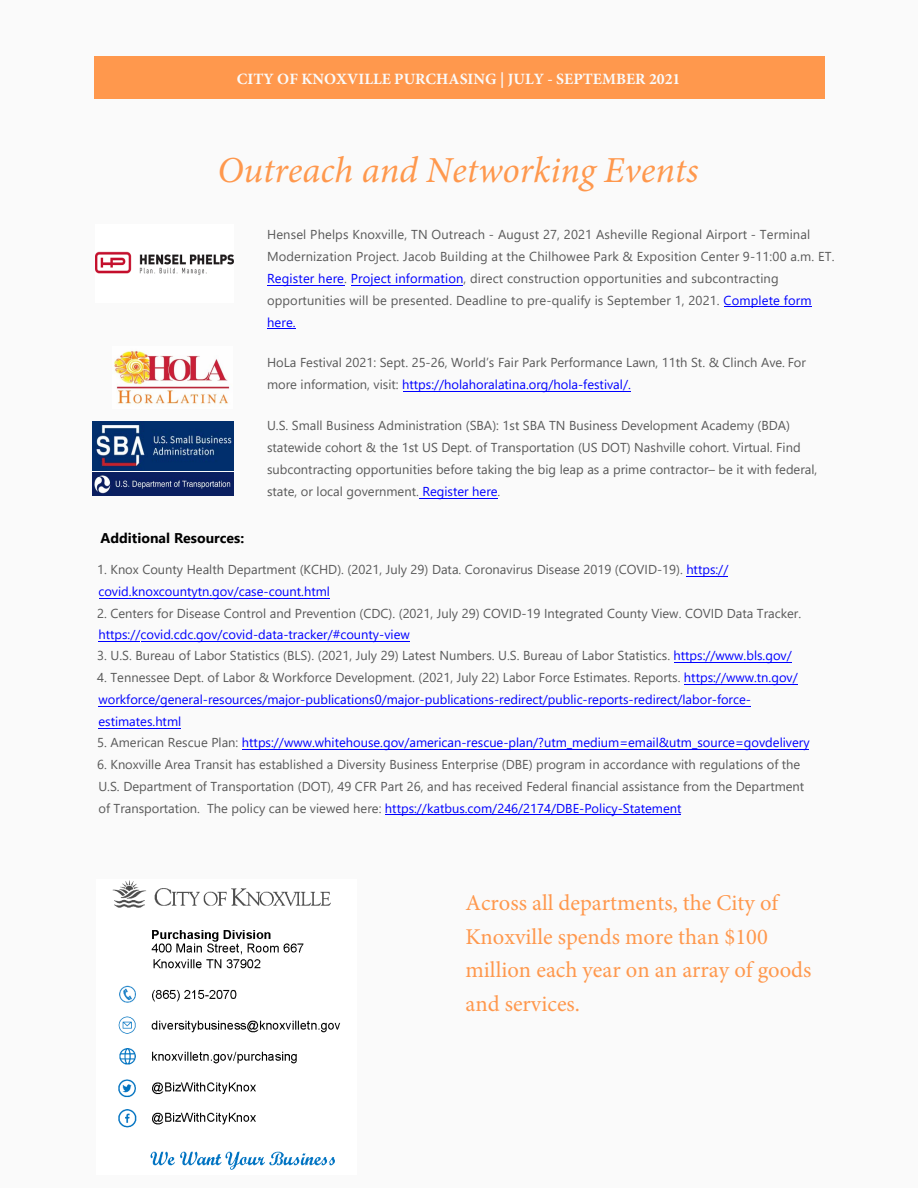
<style>
.page{position:relative;width:918px;height:1188px;background:#fafafa}
.page>*{position:absolute;margin:0;border:0;box-sizing:border-box;transform-origin:0 0}
.t1{font:italic 36.75px "Minion Pro";color:#ff984d}
.t2{font:22.5px/33.8px "Minion Pro";color:#ff984d}
.t3{font:700 15.75px "Minion Pro";color:#fafafa}
.t4{font:700 14.1px "Segoe UI";color:#000}
.t5{font:12.9px/21.9px "Segoe UI";color:#595959}
.t6{font:12.9px/21.9px "Segoe UI";color:#00f}
.t7{font:700 11.25px "Open Sans";letter-spacing:.3em;color:#fafafa}
.s1{color:#00f}
.s2{color:#595959}
</style>
<div class="page">
<div style="left:94px;top:56px;width:730px;height:43px;background:#ff984d"></div>
<img style="left:112px;top:880px;width:228px;height:290px">
<img style="left:92px;top:422px;width:142px;height:49px">
<img style="left:92px;top:473px;width:142px;height:23px">
<img style="left:114px;top:351px;width:116px;height:53px">
<img style="left:96px;top:251px;width:138px;height:24px">
<hr style="left:385px;top:815px;width:296px;height:1px;background:#00f">
<hr style="left:242px;top:749px;width:567px;height:1px;background:#00f">
<hr style="left:98px;top:728px;width:83px;height:1px;background:#00f">
<hr style="left:208px;top:706px;width:543px;height:1px;background:#00f">
<hr style="left:99px;top:706px;width:109px;height:1px;background:#00f">
<hr style="left:684px;top:684px;width:114px;height:1px;background:#00f">
<hr style="left:674px;top:662px;width:117px;height:1px;background:#00f">
<hr style="left:141px;top:641px;width:268px;height:1px;background:#00f">
<hr style="left:99px;top:641px;width:41px;height:1px;background:#00f">
<hr style="left:269px;top:598px;width:61px;height:1px;background:#00f">
<hr style="left:99px;top:598px;width:169px;height:1px;background:#00f">
<hr style="left:686px;top:576px;width:42px;height:1px;background:#00f">
<hr style="left:267px;top:285px;width:77px;height:1px;background:#00f">
<hr style="left:351px;top:285px;width:112px;height:1px;background:#00f">
<hr style="left:724px;top:307px;width:87px;height:1px;background:#00f">
<svg style="left:267px;top:328px;width:28px;height:1px"></svg>
<hr style="left:403px;top:391px;width:227px;height:1px;background:#00f">
<hr style="left:419px;top:498px;width:78px;height:1px;background:#00f">
<p class="t3" style="left:237px;top:68px;width:445px">CITY OF KNOXVILLE PURCHASING | JULY - SEPTEMBER 2021</p>
<p class="t7" style="left:343px;top:70px;width:234px">AUGUST 2020 | ISSUE NO. 4</p>
<p class="t1" style="left:218px;top:145px;width:482px">Outreach and Networking Events</p>
<p class="t5" style="left:267px;top:222px;width:569px">Hensel Phelps Knoxville, TN Outreach - August 27, 2021 Asheville Regional Airport - Terminal Modernization Project. Jacob Building at the Chilhowee Park &amp; Exposition Center 9-11:00 a.m. ET.<br><span class="s1">Register here</span>. <span class="s1">Project information</span>, direct construction opportunities and subcontracting opportunities will be presented. Deadline to pre-qualify is September 1, 2021. <span class="s1">Complete form here.</span></p>
<p class="t5" style="left:267px;top:351px;width:541px">HoLa Festival 2021: Sept. 25-26, World’s Fair Park Performance Lawn, 11th St. &amp; Clinch Ave. For more information, visit: <span class="s1">https://holahoralatina.org/hola-festival/.</span></p>
<p class="t5" style="left:267px;top:414px;width:552px">U.S. Small Business Administration (SBA): 1st SBA TN Business Development Academy (BDA) statewide cohort &amp; the 1st US Dept. of Transportation (US DOT) Nashville cohort. Virtual. Find subcontracting opportunities before taking the big leap as a prime contractor– be it with federal, state, or local government. <span class="s1">Register here</span>.</p>
<p class="t4" style="left:101px;top:525px;width:145px">Additional Resources:</p>
<p class="t5" style="left:97px;top:557px;width:633px">1. Knox County Health Department (KCHD). (2021, July 29) Data. Coronavirus Disease 2019 (COVID-19). <span class="s1">https:// covid.knoxcountytn.gov/case-count.html</span></p>
<p class="t5" style="left:97px;top:601px;width:706px">2. Centers for Disease Control and Prevention (CDC). (2021, July 29) COVID-19 Integrated County View. COVID Data Tracker.</p>
<p class="t6" style="left:98px;top:623px;width:313px">https://covid.cdc.gov/covid-data-tracker/#county-view</p>
<p class="t5" style="left:97px;top:644px;width:696px">3. U.S. Bureau of Labor Statistics (BLS). (2021, July 29) Latest Numbers. U.S. Bureau of Labor Statistics. <span class="s1">https://www.bls.gov/</span></p>
<p class="t6" style="left:97px;top:666px;width:702px"><span class="s2">4. Tennessee Dept. of Labor &amp; Workforce Development. (2021, July 22) Labor Force Estimates. Reports.</span> https://www.tn.gov/ workforce/general-resources/major-publications0/major-publications-redirect/public-reports-redirect/labor-force&shy;estimates.html</p>
<p class="t6" style="left:97px;top:730px;width:714px"><span class="s2">5. American Rescue Plan:</span> https://www.whitehouse.gov/american-rescue-plan/?utm_medium=email&amp;utm_source=govdelivery</p>
<p class="t5" style="left:97px;top:752px;width:709px">6. Knoxville Area Transit has established a Diversity Business Enterprise (DBE) program in accordance with regulations of the<br>U.S. Department of Transportation (DOT), 49 CFR Part 26, and has received Federal financial assistance from the Department of Transportation. The policy can be viewed here: <span class="s1">https://katbus.com/246/2174/DBE-Policy-Statement</span></p>
<p class="t2" style="left:465px;top:886px;width:348px">Across all departments, the City of<br>Knoxville spends more than $100 million each year on an array of goods and services.</p>
</div>
